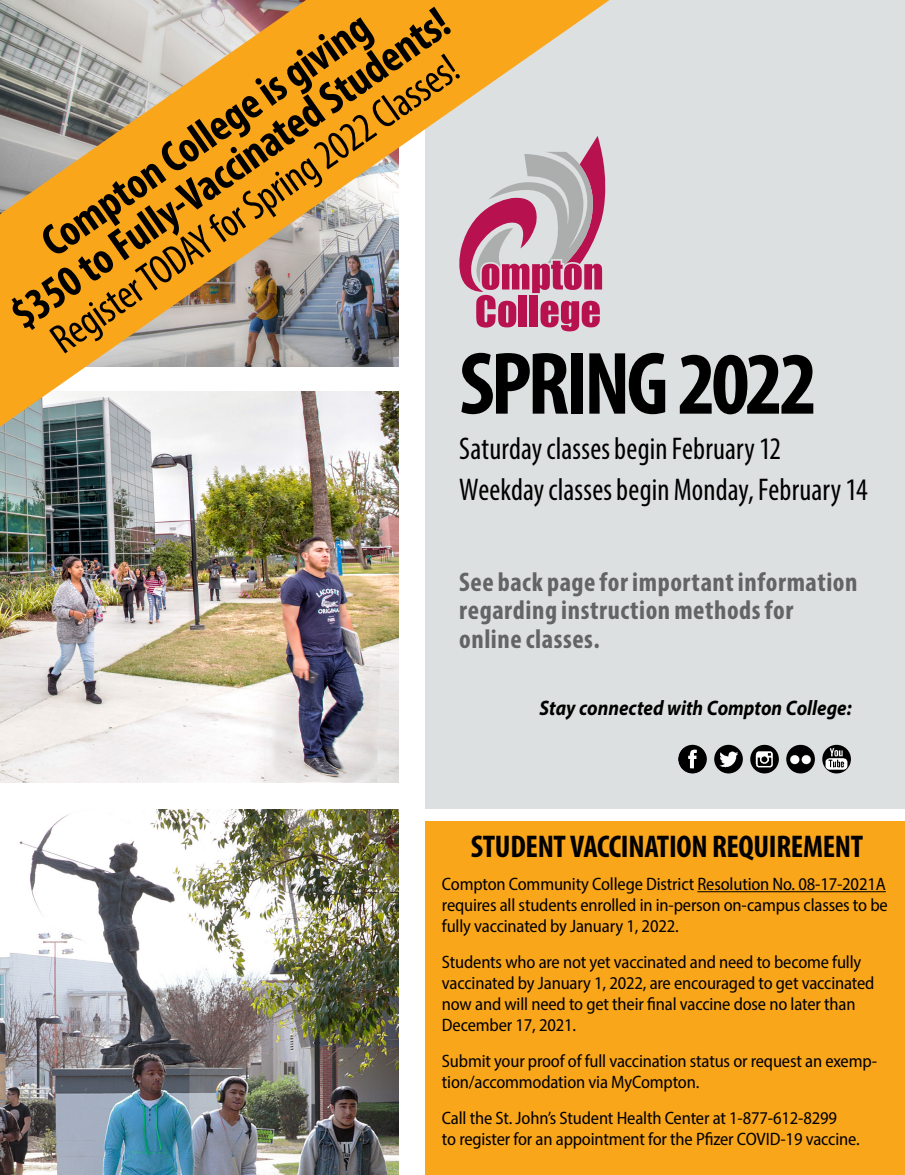
<style>
.page{position:relative;width:905px;height:1175px;background:#fff}
.page>*{position:absolute;margin:0;border:0;box-sizing:border-box;transform-origin:0 0}
.t1{font:700 condensed 89.4px "Myriad Pro";letter-spacing:-.045em;color:#000}
.t2{font:700 condensed 45px/42px "Myriad Pro";color:#000;text-align:center}
.t3{font:condensed 42px "Myriad Pro";color:#000}
.t4{font:condensed 31.5px/40.5px "Myriad Pro";letter-spacing:.005em;color:#000;scale:.95 1}
.t5{font:700 condensed 31.5px "Myriad Pro";letter-spacing:-.01em;color:#000}
.t6{font:700 condensed 27px/28.8px "Myriad Pro";letter-spacing:.02em;color:#636466}
.t7{font:italic 700 21px "Myriad Pro";color:#000;scale:.9 1}
.t8{font:semi-condensed 18px/21px "Myriad Pro";letter-spacing:-.01em;color:#000}
</style>
<div class="page">
<div style="left:426px;top:0;width:478px;height:809px;background:#dde0e0"></div>
<div style="left:426px;top:822px;width:478px;height:352px;background:#faa61a"></div>
<img style="left:786px;top:744px;width:28px;height:29px;border-radius:14px">
<img style="left:678px;top:744px;width:28px;height:29px;border-radius:14px">
<img style="left:714px;top:744px;width:28px;height:29px;border-radius:14px">
<img style="left:750px;top:744px;width:28px;height:29px;border-radius:14px">
<svg style="left:822px;top:744px;width:29px;height:29px"></svg>
<img style="left:822px;top:744px;width:28px;height:29px;border-radius:14px">
<img style="left:0;top:809px;width:399px;height:365px">
<img style="left:0;top:427px;width:399px;height:355px">
<hr style="left:697px;top:891px;width:188px;height:1px;background:#000">
<svg style="left:0;top:0;width:609px;height:427px"></svg>
<h2 class="t2" style="left:-21px;top:266px;width:526px;rotate:-35deg">Compton College is giving<br>$350 to Fully-Vaccinated Students!</h2>
<h3 class="t3" style="left:41px;top:323px;width:489px;rotate:-35deg">Register TODAY for Spring 2022 Classes!</h3>
<h1 class="t1" style="left:459px;top:328px;width:359px">SPRING 2022</h1>
<h3 class="t4" style="left:459px;top:428px;width:431px">Saturday classes begin February 12<br>Weekday classes begin Monday, February 14</h3>
<h3 class="t6" style="left:459px;top:566px;width:400px">See back page for important information regarding instruction methods for online classes.</h3>
<p class="t7" style="left:539px;top:694px;width:348px">Stay connected with Compton College:</p>
<h3 class="t5" style="left:471px;top:826px;width:394px">STUDENT VACCINATION REQUIREMENT</h3>
<p class="t8" style="left:442px;top:873px;width:447px;text-align:justify">Compton Community College District Resolution No. 08-17-2021A requires all students enrolled in in-person on-campus classes to be fully vaccinated by January 1, 2022.</p>
<p class="t8" style="left:442px;top:951px;width:434px">Students who are not yet vaccinated and need to become fully vaccinated by January 1, 2022, are encouraged to get vaccinated now and will need to get their final vaccine dose no later than December 17, 2021.</p>
<p class="t8" style="left:442px;top:1050px;width:437px">Submit your proof of full vaccination status or request an exemp&shy;tion/accommodation via MyCompton.</p>
<p class="t8" style="left:442px;top:1107px;width:419px">Call the St. John’s Student Health Center at 1-877-612-8299<br>to register for an appointment for the Pfizer COVID-19 vaccine.</p>
</div>
